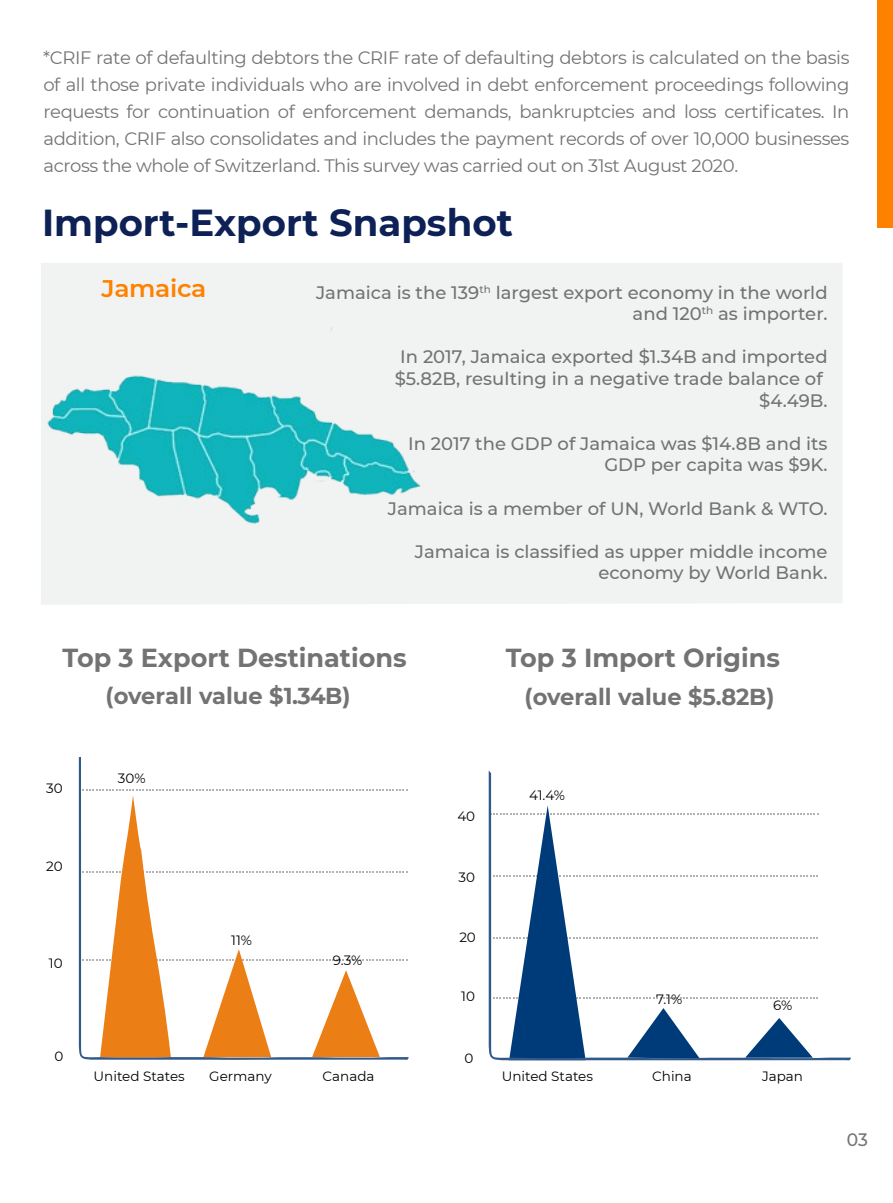
<style>
.page{position:relative;width:893px;height:1203px;background:#fff}
.page>*{position:absolute;margin:0;border:0;box-sizing:border-box;transform-origin:0 0}
.t1{font:700 37.5px "Montserrat";color:#0e2156}
.t2{font:700 25.95px "Montserrat";color:#737373}
.t3{font:600 24px "Montserrat";letter-spacing:-.015em;color:#ff8100;scale:1.04 1}
.t4{font:700 23.1px "Montserrat";letter-spacing:-.005em;color:#737373}
.t5{font:18px/27px "Montserrat";letter-spacing:-.02em;color:#737373;text-align:justify}
.t6{font:500 18px/21.6px "Montserrat";color:#737373;text-align:right}
.t7{font:500 18px "Montserrat";color:#737373;scale:.95 1}
.t8{font:13.5px "Montserrat";color:#000}
</style>
<div class="page">
<div style="left:41px;top:263px;width:801px;height:342px;background:#f1f2f2"></div>
<svg style="left:79px;top:789px;width:328px;height:271px"></svg>
<svg style="left:488px;top:770px;width:362px;height:291px"></svg>
<div style="left:877px;top:0;width:15px;height:228px;background:#ff8100"></div>
<img style="left:41px;top:312px;width:453px;height:245px">
<p class="t5" style="left:43px;top:43px;width:807px">*CRIF rate of defaulting debtors the CRIF rate of defaulting debtors is calculated on the basis of all those private individuals who are involved in debt enforcement proceedings following requests for continuation of enforcement demands, bankruptcies and loss certificates. In addition, CRIF also consolidates and includes the payment records of over 10,000 businesses across the whole of Switzerland. This survey was carried out on 31st August 2020.</p>
<h1 class="t1" style="left:42px;top:195px;width:472px">Import-Export Snapshot</h1>
<h3 class="t3" style="left:102px;top:272px;width:102px">Jamaica</h3>
<p class="t6" style="left:316px;top:281px;width:513px">Jamaica is the 139<sup>th</sup> largest export economy in the world and 120<sup>th</sup> as importer.</p>
<p class="t6" style="left:395px;top:346px;width:434px">In 2017, Jamaica exported $1.34B and imported $5.82B, resulting in a negative trade balance of $4.49B.</p>
<p class="t6" style="left:408px;top:432px;width:421px">In 2017 the GDP of Jamaica was $14.8B and its<br>GDP per capita was $9K.</p>
<p class="t6" style="left:388px;top:497px;width:441px">Jamaica is a member of UN, World Bank &amp; WTO.</p>
<p class="t6" style="left:415px;top:540px;width:414px">Jamaica is classified as upper middle income economy by World Bank.</p>
<h2 class="t2" style="left:63px;top:639px;width:345px">Top 3 Export Destinations</h2>
<p class="t4" style="left:106px;top:679px;width:246px">(overall value $1.34B)</p>
<p class="t8" style="left:46px;top:779px;width:18px">30</p>
<p class="t8" style="left:46px;top:857px;width:18px">20</p>
<p class="t8" style="left:49px;top:954px;width:15px">10</p>
<p class="t8" style="left:54px;top:1047px;width:10px">0</p>
<p class="t8" style="left:118px;top:769px;width:29px">30%</p>
<p class="t8" style="left:231px;top:931px;width:22px">11%</p>
<p class="t8" style="left:333px;top:951px;width:31px">9.3%</p>
<h2 class="t2" style="left:506px;top:639px;width:276px">Top 3 Import Origins</h2>
<p class="t4" style="left:524px;top:681px;width:251px">(overall value $5.82B)</p>
<p class="t8" style="left:457px;top:807px;width:19px">40</p>
<p class="t8" style="left:458px;top:868px;width:18px">30</p>
<p class="t8" style="left:459px;top:928px;width:18px">20</p>
<p class="t8" style="left:461px;top:987px;width:15px">10</p>
<p class="t8" style="left:464px;top:1049px;width:10px">0</p>
<p class="t8" style="left:529px;top:786px;width:37px">41.4%</p>
<p class="t8" style="left:656px;top:990px;width:28px">7.1%</p>
<p class="t8" style="left:773px;top:996px;width:21px">6%</p>
<p class="t8" style="left:93px;top:1067px;width:93px">United States</p>
<p class="t8" style="left:209px;top:1067px;width:64px">Germany</p>
<p class="t8" style="left:322px;top:1067px;width:53px">Canada</p>
<p class="t8" style="left:501px;top:1067px;width:93px">United States</p>
<p class="t8" style="left:652px;top:1067px;width:41px">China</p>
<p class="t8" style="left:762px;top:1067px;width:42px">Japan</p>
<p class="t7" style="left:846px;top:1127px;width:24px">03</p>
</div>
